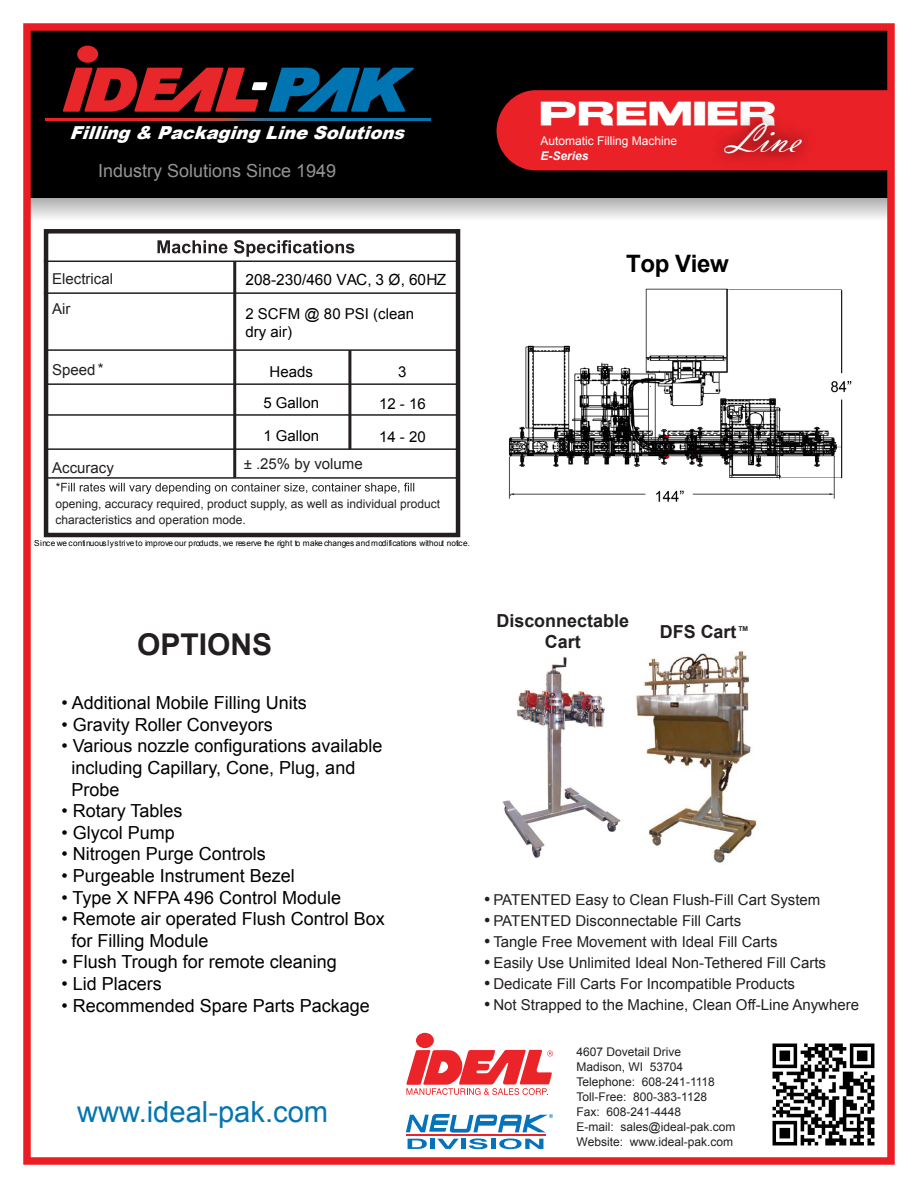
<style>
.page{position:relative;width:918px;height:1188px;background:#fff}
.page>*{position:absolute;margin:0;border:0;box-sizing:border-box;transform-origin:0 0}
.t1{font:44.1px "Vladimir Script";color:#fff}
.t2{font:700 38.25px "TS Block";letter-spacing:.025em;color:#fff;scale:.91 1}
.t3{font:700 30px "Arial";color:#231f20}
.t4{font:29.1px "Arial";color:#0475b0}
.t5{font:700 24px "Arial";letter-spacing:-.015em;color:#000}
.t6{font:18px/21.6px "Arial";color:#000}
.t7{font:18px "Arial";color:#939597}
.t8{font:700 18px "Arial";color:#231f20}
.t9{font:italic 900 17.85px "Arial";color:#fff}
.t10{font:15.45px "Arial";color:#000}
.t11{font:15px/30px "Arial";color:#231f20}
.t12{font:15px/32.1px "Arial";color:#000;text-align:center}
.t13{font:12px/15px "Arial";color:#231f20}
.t14{font:12px "Arial";color:#fff}
.t15{font:italic 700 12px "Arial";color:#fff}
.t16{font:8.25px "Arial";letter-spacing:.015em;color:#000}
.t17{font:700 6.75px "Arial";color:#231f20}
.s1{font-family:"Times New Roman";font-size:10.5px}
</style>
<div class="page">
<div style="left:44px;top:229px;width:416px;height:308px;border:4px solid #231f20"></div>
<hr style="left:44px;top:261px;width:414px;height:1px;background:#231f20">
<hr style="left:44px;top:292px;width:414px;height:2px;background:#231f20">
<hr style="left:46px;top:349px;width:414px;height:2px;background:#231f20">
<hr style="left:45px;top:383px;width:414px;height:2px;background:#231f20">
<hr style="left:45px;top:414px;width:414px;height:2px;background:#231f20">
<hr style="left:45px;top:448px;width:414px;height:2px;background:#231f20">
<hr style="left:233px;top:261px;width:3px;height:217px;background:#231f20">
<svg style="left:157px;top:240px;width:197px;height:17px"></svg>
<svg style="left:56px;top:483px;width:358px;height:11px"></svg>
<hr style="left:348px;top:350px;width:3px;height:99px;background:#231f20">
<hr style="left:46px;top:477px;width:414px;height:2px;background:#231f20">
<img style="left:508px;top:288px;width:344px;height:214px">
<svg style="left:32px;top:197px;width:854px;height:21px;background:#c6c5c6"></svg>
<div style="left:27px;top:27px;width:864px;height:170px;background:#000"></div>
<svg style="left:406px;top:1033px;width:147px;height:62px"></svg>
<hr style="left:406px;top:1135px;width:140px;height:1px;background:#ea2429">
<svg style="left:408px;top:1139px;width:19px;height:10px"></svg>
<hr style="left:431px;top:1139px;width:4px;height:10px;background:#0473ba">
<svg style="left:437px;top:1139px;width:22px;height:10px"></svg>
<div style="left:461px;top:1139px;width:5px;height:10px;background:#0473ba"></div>
<svg style="left:469px;top:1139px;width:18px;height:10px"></svg>
<div style="left:491px;top:1139px;width:5px;height:10px;background:#0473ba"></div>
<svg style="left:499px;top:1139px;width:44px;height:10px"></svg>
<svg style="left:406px;top:1114px;width:147px;height:19px"></svg>
<div style="left:23px;top:23px;width:872px;height:1142px;border:8px solid #ec1c24"></div>
<img style="left:636px;top:650px;width:122px;height:213px">
<img style="left:503px;top:656px;width:118px;height:202px">
<img style="left:772px;top:1043px;width:103px;height:103px">
<svg style="left:46px;top:118px;width:385px;height:3px"></svg>
<div style="left:77px;top:46px;width:21px;height:17px;background:#e8272b;border-radius:50%"></div>
<svg style="left:63px;top:68px;width:351px;height:44px"></svg>
<div style="left:497px;top:90px;width:393px;height:80px;background:#ea2127"></div>
<img style="left:700px;top:92px;width:125px;height:79px">
<p class="t9" style="left:70px;top:120px;width:344px">Filling &amp; Packaging Line Solutions</p>
<p class="t7" style="left:98px;top:158px;width:240px">Industry Solutions Since 1949</p>
<h2 class="t2" style="left:540px;top:96px;width:262px">premier</h2>
<p class="t14" style="left:541px;top:133px;width:138px">Automatic Filling Machine</p>
<p class="t15" style="left:541px;top:148px;width:50px">E-Series</p>
<h1 class="t1" style="left:729px;top:112px;width:72px">Line</h1>
<p class="t11" style="left:52px;top:264px;width:62px">Electrical<br>Air</p>
<p class="t11" style="left:52px;top:355px;width:53px">Speed *</p>
<p class="t10" style="left:245px;top:269px;width:202px">208-230/460 VAC, 3 Ø, 60HZ</p>
<p class="t12" style="left:245px;top:305px;width:170px;line-height:18px;text-align:left">2 SCFM @ 80 PSI (clean dry air)</p>
<p class="t12" style="left:263px;top:357px;width:57px;line-height:30.9px">Heads<br>5 Gallon</p>
<p class="t12" style="left:263px;top:420px;width:57px">1 Gallon</p>
<p class="t12" style="left:379px;top:356px;width:48px">3<br>12 - 16<br>14 - 20</p>
<p class="t11" style="left:52px;top:453px;width:63px">Accuracy</p>
<p class="t11" style="left:244px;top:449px;width:121px">± .25% by volume</p>
<p class="t13" style="left:56px;top:496px;width:386px;line-height:16.5px">opening, accuracy required, product supply, as well as individual product characteristics and operation mode.</p>
<p class="t16" style="left:34px;top:538px;width:437px">Since we continuouslystrive to improve our products, we reserve the right to make changes and modifications without notice.</p>
<h3 class="t5" style="left:626px;top:247px;width:104px">Top View</h3>
<h3 class="t3" style="left:137px;top:625px;width:137px">OPTIONS</h3>
<p class="t6" style="left:62px;top:692px;width:247px">• Additional Mobile Filling Units</p>
<p class="t6" style="left:62px;top:714px;width:213px">• Gravity Roller Conveyors</p>
<p class="t6" style="left:72px;top:735px;width:313px;text-indent:-10px">• Various nozzle configurations available including Capillary, Cone, Plug, and<br>Probe</p>
<p class="t6" style="left:62px;top:800px;width:123px">• Rotary Tables</p>
<p class="t6" style="left:62px;top:822px;width:115px">• Glycol Pump</p>
<p class="t6" style="left:62px;top:843px;width:206px">• Nitrogen Purge Controls</p>
<p class="t6" style="left:62px;top:865px;width:235px">• Purgeable Instrument Bezel</p>
<p class="t6" style="left:62px;top:887px;width:281px">• Type X NFPA 496 Control Module</p>
<p class="t6" style="left:72px;top:908px;width:315px;text-indent:-10px">• Remote air operated Flush Control Box for Filling Module</p>
<p class="t6" style="left:62px;top:951px;width:277px">• Flush Trough for remote cleaning</p>
<p class="t6" style="left:62px;top:973px;width:102px">• Lid Placers</p>
<p class="t6" style="left:62px;top:995px;width:310px">• Recommended Spare Parts Package</p>
<h3 class="t4" style="left:77px;top:1093px;width:253px">www.ideal-pak.com</h3>
<p class="t8" style="left:496px;top:609px;width:134px">Disconnectable</p>
<p class="t8" style="left:545px;top:630px;width:37px">Cart</p>
<p class="t8" style="left:660px;top:620px;width:78px">DFS Cart</p>
<p class="t17" style="left:738px;top:624px;width:11px">TM</p>
<p class="t11" style="left:484px;top:885px;width:338px"><span class="s1">●</span> PATENTED Easy to Clean Flush-Fill Cart System</p>
<p class="t11" style="left:484px;top:906px;width:259px"><span class="s1">●</span> PATENTED Disconnectable Fill Carts</p>
<p class="t11" style="left:484px;top:927px;width:295px"><span class="s1">●</span> Tangle Free Movement with Ideal Fill Carts</p>
<p class="t11" style="left:484px;top:948px;width:343px"><span class="s1">●</span> Easily Use Unlimited Ideal Non-Tethered Fill Carts</p>
<p class="t11" style="left:484px;top:969px;width:313px"><span class="s1">●</span> Dedicate Fill Carts For Incompatible Products</p>
<p class="t11" style="left:484px;top:990px;width:377px"><span class="s1">●</span> Not Strapped to the Machine, Clean Off-Line Anywhere</p>
<p class="t13" style="left:577px;top:1044px;width:160px">4607 Dovetail Drive<br>Madison, WI 53704<br>Telephone: 608-241-1118<br>Toll-Free: 800-383-1128<br>Fax: 608-241-4448<br>E-mail: sales@ideal-pak.com<br>Website: www.ideal-pak.com</p>
</div>
